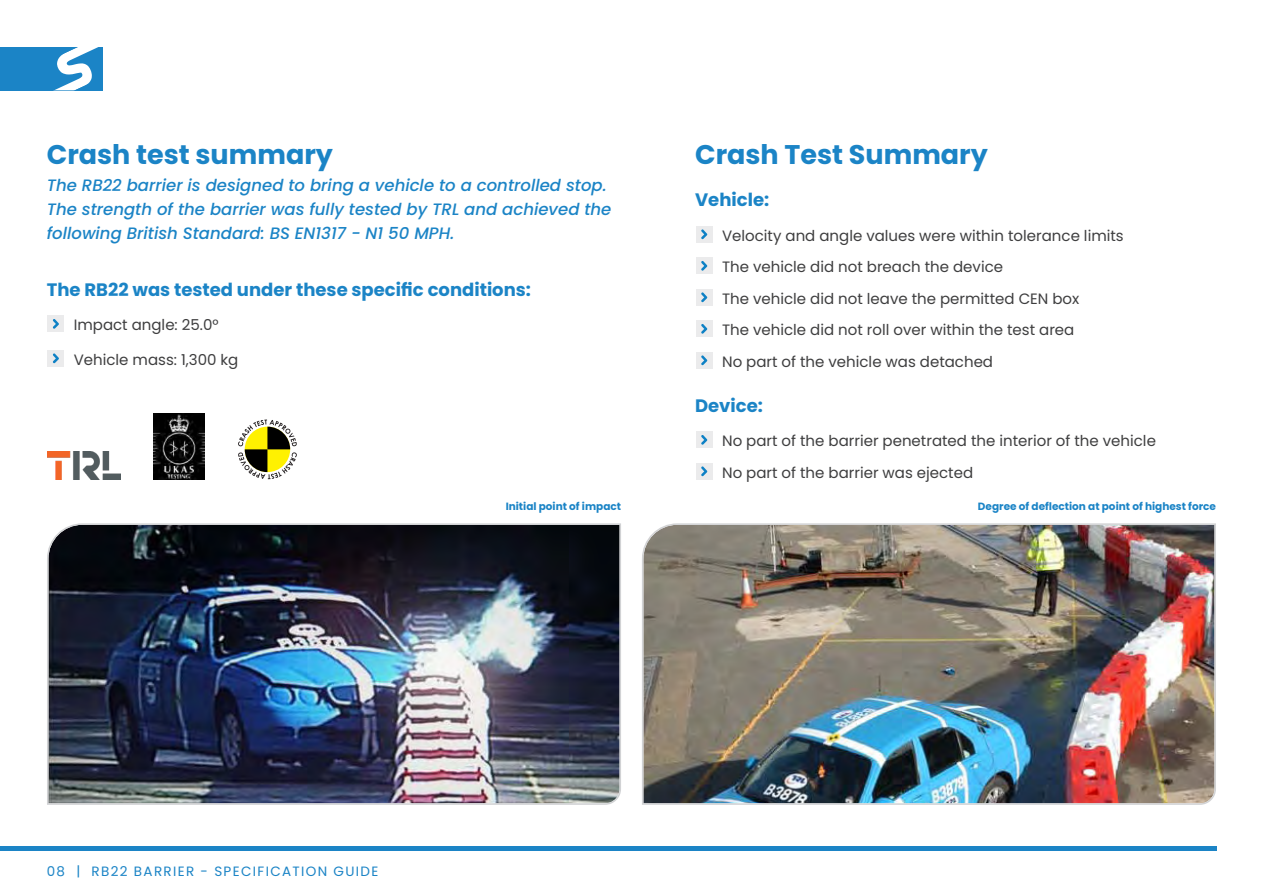
<style>
.page{position:relative;width:1263px;height:893px;background:#fff}
.page>*{position:absolute;margin:0;border:0;box-sizing:border-box;transform-origin:0 0}
.t1{font:700 27px "Poppins";color:#1b84c6}
.t2{font:700 18px "Poppins";color:#1b84c6}
.t3{font:italic 500 16.5px/24px "Poppins";color:#1b84c6}
.t4{font:15px "Poppins";color:#3e3e3f}
.t5{font:13.5px "Poppins";letter-spacing:.1em;color:#1b84c6}
.t6{font:700 10.5px "Poppins";color:#1b84c6}
</style>
<div class="page">
<div style="left:0;top:47px;width:102px;height:43px;background:#1b84c6"></div>
<svg style="left:55px;top:47px;width:43px;height:43px"></svg>
<hr style="left:0;top:846px;width:1216px;height:4px;background:#1b84c6">
<svg style="left:238px;top:420px;width:59px;height:59px"></svg>
<img style="left:154px;top:414px;width:50px;height:65px">
<img style="left:47px;top:451px;width:73px;height:28px">
<img style="left:47px;top:523px;width:574px;height:282px">
<img style="left:642px;top:523px;width:574px;height:282px">
<div style="left:696px;top:226px;width:17px;height:17px;background:#ebebec"></div>
<svg style="left:701px;top:229px;width:6px;height:10px"></svg>
<div style="left:696px;top:257px;width:17px;height:17px;background:#ebebec"></div>
<svg style="left:701px;top:261px;width:6px;height:10px"></svg>
<div style="left:696px;top:289px;width:17px;height:17px;background:#ebebec"></div>
<svg style="left:701px;top:292px;width:6px;height:10px"></svg>
<div style="left:696px;top:320px;width:17px;height:17px;background:#ebebec"></div>
<svg style="left:701px;top:324px;width:6px;height:10px"></svg>
<div style="left:696px;top:352px;width:17px;height:17px;background:#ebebec"></div>
<svg style="left:701px;top:355px;width:6px;height:10px"></svg>
<div style="left:696px;top:431px;width:17px;height:17px;background:#ebebec"></div>
<svg style="left:701px;top:435px;width:6px;height:10px"></svg>
<div style="left:696px;top:463px;width:17px;height:17px;background:#ebebec"></div>
<svg style="left:701px;top:466px;width:6px;height:10px"></svg>
<div style="left:48px;top:315px;width:16px;height:17px;background:#ebebec"></div>
<svg style="left:53px;top:319px;width:6px;height:10px"></svg>
<div style="left:48px;top:350px;width:16px;height:17px;background:#ebebec"></div>
<svg style="left:53px;top:353px;width:6px;height:10px"></svg>
<p class="t1" style="left:47px;top:139px;width:288px">Crash test summary</p>
<p class="t3" style="left:47px;top:174px;width:566px">The RB22 barrier is designed to bring a vehicle to a controlled stop.<br>The strength of the barrier was fully tested by TRL and achieved the following British Standard: BS EN1317 - N1 50 MPH.</p>
<p class="t2" style="left:47px;top:279px;width:486px">The RB22 was tested under these specific conditions:</p>
<p class="t4" style="left:74px;top:316px;width:146px">Impact angle: 25.0°</p>
<p class="t4" style="left:74px;top:351px;width:166px">Vehicle mass: 1,300 kg</p>
<p class="t1" style="left:695px;top:139px;width:294px">Crash Test Summary</p>
<p class="t2" style="left:695px;top:189px;width:76px">Vehicle:</p>
<p class="t4" style="left:722px;top:227px;width:403px">Velocity and angle values were within tolerance limits</p>
<p class="t4" style="left:722px;top:258px;width:282px">The vehicle did not breach the device</p>
<p class="t4" style="left:722px;top:290px;width:359px">The vehicle did not leave the permitted CEN box</p>
<p class="t4" style="left:722px;top:321px;width:354px">The vehicle did not roll over within the test area</p>
<p class="t4" style="left:722px;top:353px;width:272px">No part of the vehicle was detached</p>
<p class="t2" style="left:695px;top:395px;width:69px">Device:</p>
<p class="t4" style="left:722px;top:432px;width:435px">No part of the barrier penetrated the interior of the vehicle</p>
<p class="t4" style="left:722px;top:464px;width:253px">No part of the barrier was ejected</p>
<p class="t6" style="left:506px;top:501px;width:117px">Initial point of impact</p>
<p class="t6" style="left:978px;top:501px;width:240px">Degree of deflection at point of highest force</p>
<p class="t5" style="left:47px;top:863px;width:333px">08 | RB22 BARRIER - SPECIFICATION GUIDE</p>
</div>
